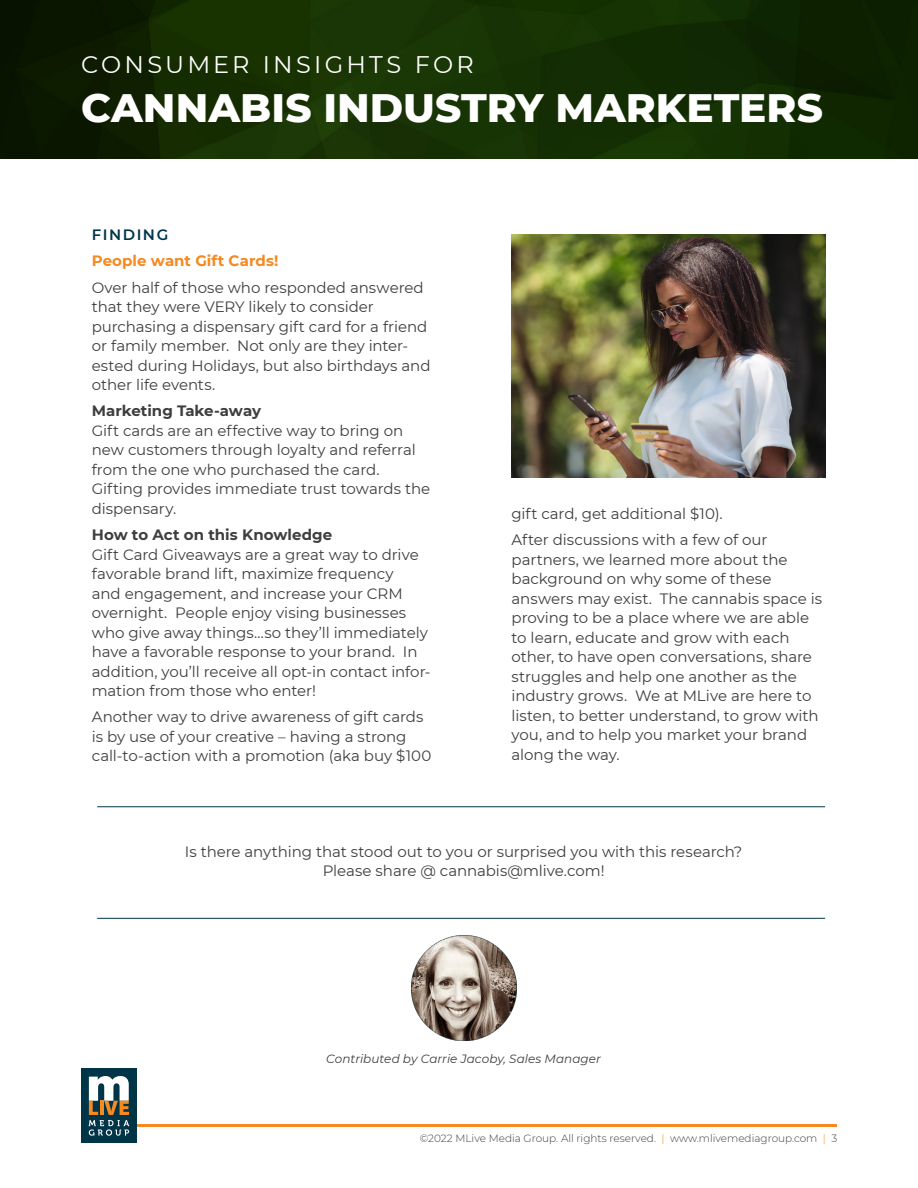
<style>
.page{position:relative;width:918px;height:1188px;background:#fff}
.page>*{position:absolute;margin:0;border:0;box-sizing:border-box;transform-origin:0 0}
.M-Header1{font:800 40.5px "Montserrat";color:#fff}
.M-Header2{font:24px "Montserrat";letter-spacing:.135em;color:#fff}
.M-Body10{font:15px/19.5px "Montserrat";letter-spacing:-.005em;color:#3e3e3f}
.M-Body10-2{font:700 15px "Montserrat";color:#3e3e3f}
.M-Body10-3{font:700 15px "Montserrat";letter-spacing:.005em;color:#f6891f}
.M-Body10-4{font:600 15px "Montserrat";letter-spacing:.1em;color:#003649}
.M-Body10-5{font:italic 12px "Montserrat";letter-spacing:.005em;color:#3e3e3f}
.t1{font:300 10.5px "Montserrat";color:#3e3e3f}
.s1{color:#f6891f}
</style>
<div class="page">
<img style="left:0;top:0;width:918px;height:159px">
<hr style="left:105px;top:1124px;width:732px;height:2px;background:#f6891f">
<div style="left:81px;top:1069px;width:56px;height:74px;background:#003548"></div>
<svg style="left:89px;top:1076px;width:40px;height:60px"></svg>
<img style="left:512px;top:235px;width:313px;height:242px">
<hr style="left:97px;top:806px;width:728px;height:1px;background:#003548">
<hr style="left:97px;top:918px;width:728px;height:1px;background:#003548">
<img style="left:411px;top:936px;width:105px;height:105px">
<p class="M-Header2" style="left:81px;top:48px;width:395px">CONSUMER INSIGHTS FOR</p>
<p class="M-Header1" style="left:81px;top:78px;width:743px">CANNABIS INDUSTRY MARKETERS</p>
<p class="M-Body10-4" style="left:92px;top:224px;width:78px">FINDING</p>
<p class="M-Body10-3" style="left:92px;top:250px;width:188px">People want Gift Cards!</p>
<p class="M-Body10" style="left:92px;top:277px;width:340px">Over half of those who responded answered that they were VERY likely to consider purchasing a dispensary gift card for a friend or family member. Not only are they inter&shy;ested during Holidays, but also birthdays and other life events.</p>
<p class="M-Body10-2" style="left:92px;top:400px;width:171px">Marketing Take-away</p>
<p class="M-Body10" style="left:92px;top:420px;width:340px">Gift cards are an effective way to bring on new customers through loyalty and referral from the one who purchased the card.<br>Gifting provides immediate trust towards the dispensary.</p>
<p class="M-Body10-2" style="left:92px;top:524px;width:242px">How to Act on this Knowledge</p>
<p class="M-Body10" style="left:92px;top:544px;width:340px">Gift Card Giveaways are a great way to drive favorable brand lift, maximize frequency<br>and engagement, and increase your CRM overnight. People enjoy vising businesses who give away things…so they’ll immediately have a favorable response to your brand. In addition, you’ll receive all opt-in contact infor&shy;mation from those who enter!</p>
<p class="M-Body10" style="left:92px;top:707px;width:341px">Another way to drive awareness of gift cards is by use of your creative – having a strong call-to-action with a promotion (aka buy $100</p>
<p class="M-Body10" style="left:512px;top:504px;width:213px">gift card, get additional $10).</p>
<p class="M-Body10" style="left:512px;top:530px;width:312px">After discussions with a few of our partners, we learned more about the background on why some of these answers may exist. The cannabis space is proving to be a place where we are able to learn, educate and grow with each other, to have open conversations, share struggles and help one another as the industry grows. We at MLive are here to listen, to better understand, to grow with you, and to help you market your brand along the way.</p>
<p class="M-Body10" style="left:185px;top:841px;width:559px;text-align:center">Is there anything that stood out to you or surprised you with this research?<br>Please share @ cannabis@mlive.com!</p>
<p class="M-Body10-5" style="left:326px;top:1050px;width:276px">Contributed by Carrie Jacoby, Sales Manager</p>
<p class="t1" style="left:420px;top:1131px;width:419px">©2022 MLive Media Group. All rights reserved. <span class="s1">|</span> www.mlivemediagroup.com <span class="s1">|</span> 3</p>
</div>
